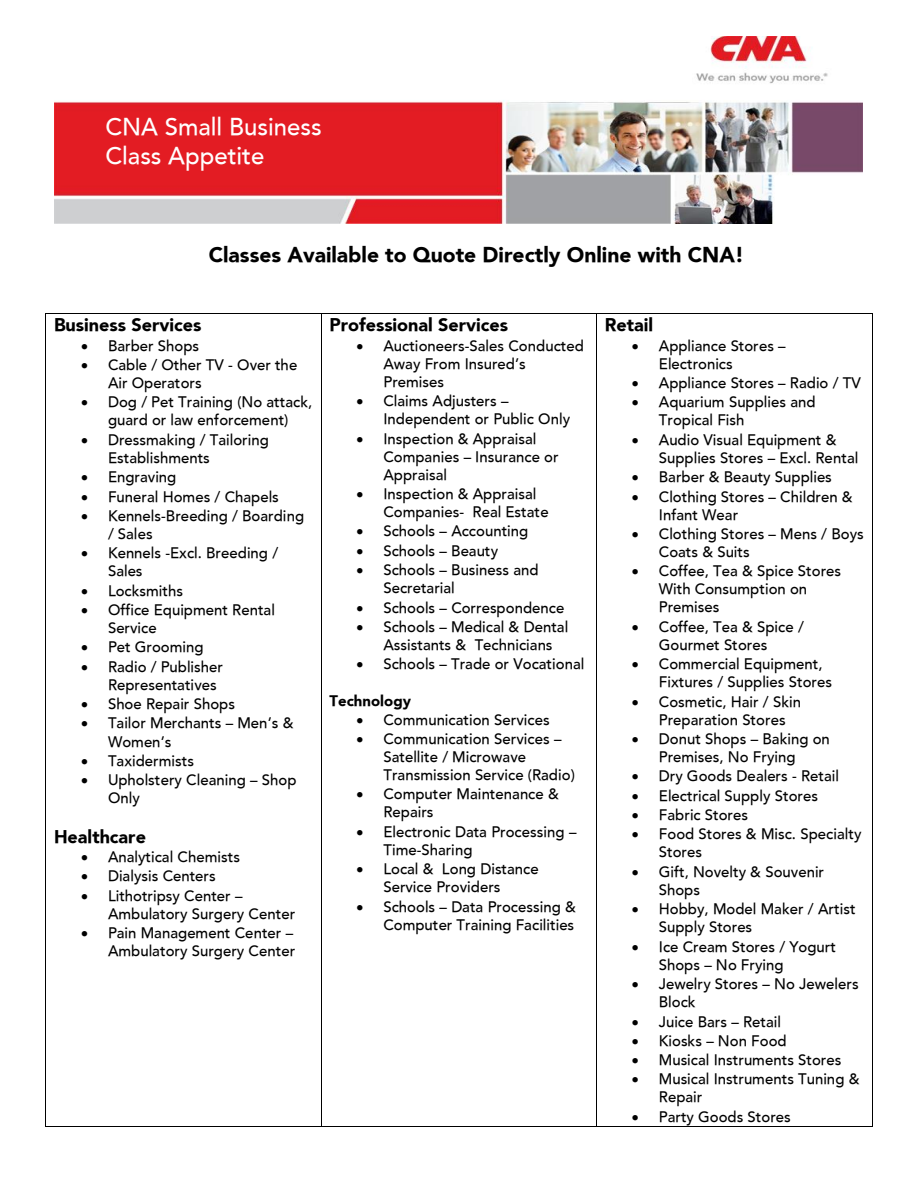
<style>
.page{position:relative;width:918px;height:1188px;background:#fff}
.page>*{position:absolute;margin:0;border:0;box-sizing:border-box;transform-origin:0 0}
.t1{font:500 24px/29px "Avenir";color:#fff}
.t2{font:900 21px "Avenir";color:#000}
.t3{font:700 18px "Avenir 65";color:#000}
.t4{font:15px/18px "Avenir 65";color:#000}
.t5{font:700 15px "Avenir 65";letter-spacing:.005em;color:#000}
.s1{font-family:"Avenir 65";font-weight:700}
</style>
<div class="page">
<img style="left:54px;top:36px;width:809px;height:188px">
<hr style="left:46px;top:313px;width:275px;height:1px;background:#000">
<hr style="left:322px;top:313px;width:274px;height:1px;background:#000">
<hr style="left:597px;top:313px;width:275px;height:1px;background:#000">
<hr style="left:46px;top:314px;width:1px;height:812px;background:#000">
<hr style="left:46px;top:1126px;width:275px;height:1px;background:#000">
<hr style="left:321px;top:314px;width:1px;height:812px;background:#000">
<hr style="left:322px;top:1126px;width:274px;height:1px;background:#000">
<hr style="left:596px;top:314px;width:1px;height:812px;background:#000">
<hr style="left:597px;top:1126px;width:275px;height:1px;background:#000">
<hr style="left:872px;top:314px;width:1px;height:812px;background:#000">
<p class="t1" style="left:105px;top:113px;width:218px">CNA Small Business<br>Class Appetite</p>
<p class="t2" style="left:209px;top:242px;width:537px"><span class="s1">Class</span>es Available to Quote Directly Online with CNA<span class="s1">!</span></p>
<p class="t3" style="left:54px;top:314px;width:149px">Business Services</p>
<p class="t4" style="left:81px;top:337px;width:120px">• Barber Shops</p>
<p class="t4" style="left:108px;top:356px;width:191px;text-indent:-27px">• Cable / Other TV - Over the<br>Air Operators</p>
<p class="t4" style="left:81px;top:394px;width:233px;text-align:center">• Dog / Pet Training (No attack, guard or law enforcement)</p>
<p class="t4" style="left:108px;top:431px;width:162px;text-indent:-27px">• Dressmaking / Tailoring<br>Establishments</p>
<p class="t4" style="left:81px;top:468px;width:97px">• Engraving</p>
<p class="t4" style="left:81px;top:488px;width:199px">• Funeral Homes / Chapels</p>
<p class="t4" style="left:108px;top:507px;width:198px;text-indent:-27px">• Kennels-Breeding / Boarding / Sales</p>
<p class="t4" style="left:108px;top:544px;width:172px;text-indent:-27px">• Kennels -Excl. Breeding /<br>Sales</p>
<p class="t4" style="left:81px;top:582px;width:104px">• Locksmiths</p>
<p class="t4" style="left:108px;top:601px;width:168px;text-indent:-27px">• Office Equipment Rental<br>Service</p>
<p class="t4" style="left:81px;top:639px;width:124px">• Pet Grooming</p>
<p class="t4" style="left:108px;top:658px;width:117px;text-indent:-27px">• Radio / Publisher<br>Representatives</p>
<p class="t4" style="left:81px;top:695px;width:156px">• Shoe Repair Shops</p>
<p class="t4" style="left:108px;top:714px;width:187px;text-indent:-27px">• Tailor Merchants – Men’s &amp;<br>Women’s</p>
<p class="t4" style="left:81px;top:752px;width:114px">• Taxidermists</p>
<p class="t4" style="left:108px;top:771px;width:190px;text-indent:-27px">• Upholstery Cleaning – Shop<br>Only</p>
<p class="t3" style="left:54px;top:826px;width:94px">Healthcare</p>
<p class="t4" style="left:81px;top:848px;width:161px">• Analytical Chemists</p>
<p class="t4" style="left:81px;top:868px;width:136px">• Dialysis Centers</p>
<p class="t4" style="left:108px;top:887px;width:189px;text-indent:-27px">• Lithotripsy Center –<br>Ambulatory Surgery Center</p>
<p class="t4" style="left:81px;top:924px;width:216px;text-align:right">• Pain Management Center –<br>Ambulatory Surgery Center</p>
<p class="t3" style="left:329px;top:314px;width:180px">Professional Services</p>
<p class="t4" style="left:383px;top:337px;width:202px;text-indent:-27px">• Auctioneers-Sales Conducted<br>Away From Insured’s<br>Premises</p>
<p class="t4" style="left:383px;top:392px;width:188px;text-indent:-27px">• Claims Adjusters –<br>Independent or Public Only</p>
<p class="t4" style="left:383px;top:430px;width:177px;text-indent:-27px">• Inspection &amp; Appraisal<br>Companies – Insurance or<br>Appraisal</p>
<p class="t4" style="left:383px;top:485px;width:167px;text-indent:-27px">• Inspection &amp; Appraisal<br>Companies- Real Estate</p>
<p class="t4" style="left:356px;top:523px;width:173px">• Schools – Accounting</p>
<p class="t4" style="left:356px;top:542px;width:143px">• Schools – Beauty</p>
<p class="t4" style="left:383px;top:561px;width:157px;text-indent:-27px">• Schools – Business and<br>Secretarial</p>
<p class="t4" style="left:356px;top:599px;width:210px">• Schools – Correspondence</p>
<p class="t4" style="left:383px;top:618px;width:186px;text-indent:-27px">• Schools – Medical &amp; Dental<br>Assistants &amp; Technicians</p>
<p class="t4" style="left:356px;top:656px;width:229px">• Schools – Trade or Vocational</p>
<p class="t5" style="left:329px;top:691px;width:83px">Technology</p>
<p class="t4" style="left:356px;top:711px;width:195px">• Communication Services</p>
<p class="t4" style="left:383px;top:730px;width:193px;text-indent:-27px">• Communication Services –<br>Satellite / Microwave<br>Transmission Service (Radio)</p>
<p class="t4" style="left:383px;top:785px;width:177px;text-indent:-27px">• Computer Maintenance &amp;<br>Repairs</p>
<p class="t4" style="left:383px;top:823px;width:195px;text-indent:-27px">• Electronic Data Processing –<br>Time-Sharing</p>
<p class="t4" style="left:383px;top:860px;width:157px;text-indent:-27px">• Local &amp; Long Distance<br>Service Providers</p>
<p class="t4" style="left:356px;top:898px;width:221px;text-align:right">• Schools – Data Processing &amp;<br>Computer Training Facilities</p>
<p class="t3" style="left:605px;top:314px;width:50px">Retail</p>
<p class="t4" style="left:659px;top:337px;width:128px;text-indent:-27px">• Appliance Stores –<br>Electronics</p>
<p class="t4" style="left:632px;top:374px;width:231px">• Appliance Stores – Radio / TV</p>
<p class="t4" style="left:659px;top:394px;width:158px;text-indent:-27px">• Aquarium Supplies and<br>Tropical Fish</p>
<p class="t4" style="left:659px;top:431px;width:201px;text-indent:-27px">• Audio Visual Equipment &amp;<br>Supplies Stores – Excl. Rental</p>
<p class="t4" style="left:632px;top:468px;width:202px">• Barber &amp; Beauty Supplies</p>
<p class="t4" style="left:659px;top:488px;width:195px;text-indent:-27px">• Clothing Stores – Children &amp;<br>Infant Wear</p>
<p class="t4" style="left:659px;top:525px;width:206px;text-indent:-27px">• Clothing Stores – Mens / Boys<br>Coats &amp; Suits</p>
<p class="t4" style="left:659px;top:563px;width:184px;text-indent:-27px">• Coffee, Tea &amp; Spice Stores<br>With Consumption on<br>Premises</p>
<p class="t4" style="left:659px;top:618px;width:146px;text-indent:-27px">• Coffee, Tea &amp; Spice /<br>Gourmet Stores</p>
<p class="t4" style="left:659px;top:656px;width:175px;text-indent:-27px">• Commercial Equipment,<br>Fixtures / Supplies Stores</p>
<p class="t4" style="left:659px;top:693px;width:144px;text-indent:-27px">• Cosmetic, Hair / Skin<br>Preparation Stores</p>
<p class="t4" style="left:632px;top:730px;width:200px;text-align:center">• Donut Shops – Baking on<br>Premises, No Frying</p>
<p class="t4" style="left:632px;top:768px;width:209px">• Dry Goods Dealers - Retail</p>
<p class="t4" style="left:632px;top:787px;width:188px">• Electrical Supply Stores</p>
<p class="t4" style="left:632px;top:806px;width:118px">• Fabric Stores</p>
<p class="t4" style="left:659px;top:826px;width:204px;text-indent:-27px">• Food Stores &amp; Misc. Specialty<br>Stores</p>
<p class="t4" style="left:659px;top:863px;width:167px;text-indent:-27px">• Gift, Novelty &amp; Souvenir<br>Shops</p>
<p class="t4" style="left:659px;top:900px;width:198px;text-indent:-27px">• Hobby, Model Maker / Artist<br>Supply Stores</p>
<p class="t4" style="left:659px;top:938px;width:179px;text-indent:-27px">• Ice Cream Stores / Yogurt<br>Shops – No Frying</p>
<p class="t4" style="left:659px;top:975px;width:201px;text-indent:-27px">• Jewelry Stores – No Jewelers<br>Block</p>
<p class="t4" style="left:632px;top:1013px;width:151px">• Juice Bars – Retail</p>
<p class="t4" style="left:632px;top:1032px;width:156px">• Kiosks – Non Food</p>
<p class="t4" style="left:632px;top:1051px;width:211px">• Musical Instruments Stores</p>
<p class="t4" style="left:659px;top:1071px;width:202px;text-indent:-27px">• Musical Instruments Tuning &amp;<br>Repair</p>
<p class="t4" style="left:632px;top:1108px;width:160px">• Party Goods Stores</p>
</div>
